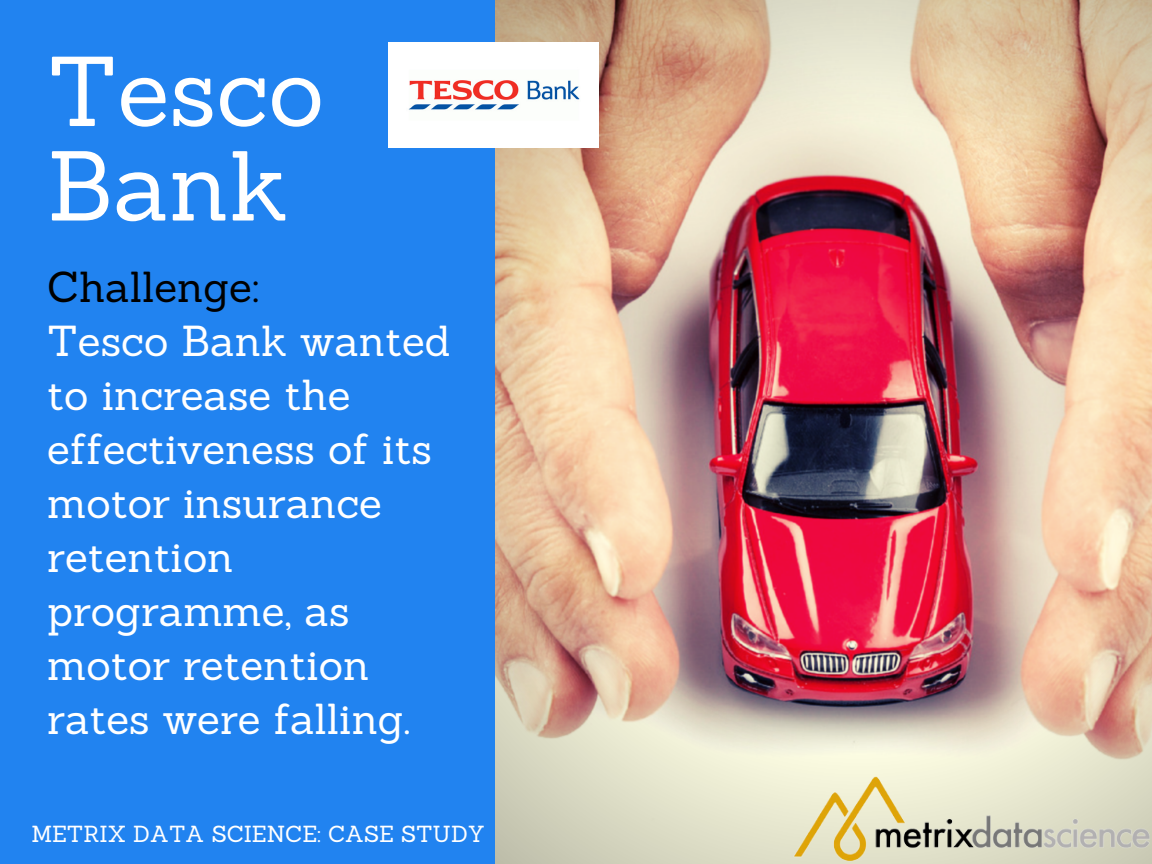
<style>
.page{position:relative;width:1152px;height:864px;background:#2183f0}
.page>*{position:absolute;margin:0;border:0;box-sizing:border-box;transform-origin:0 0}
.t1{font:96.6px/94.5px "Sanchez";color:#fff}
.t2{font:42.3px/54px "Sanchez";color:#fff}
.t3{font:42.3px "Sanchez";color:#000}
.t4{font:22.65px "Sanchez";color:#fff}
</style>
<div class="page">
<img style="left:496px;top:0;width:656px;height:864px">
<img style="left:388px;top:42px;width:211px;height:106px">
<img style="left:771px;top:766px;width:381px;height:98px">
<p class="t1" style="left:47px;top:44px;width:278px">Tesco<br>Bank</p>
<p class="t3" style="left:47px;top:259px;width:213px">Challenge:</p>
<p class="t2" style="left:47px;top:314px;width:405px">Tesco Bank wanted to increase the effectiveness of its motor insurance retention programme, as motor retention rates were falling.</p>
<p class="t4" style="left:31px;top:819px;width:455px">METRIX DATA SCIENCE: CASE STUDY</p>
</div>
